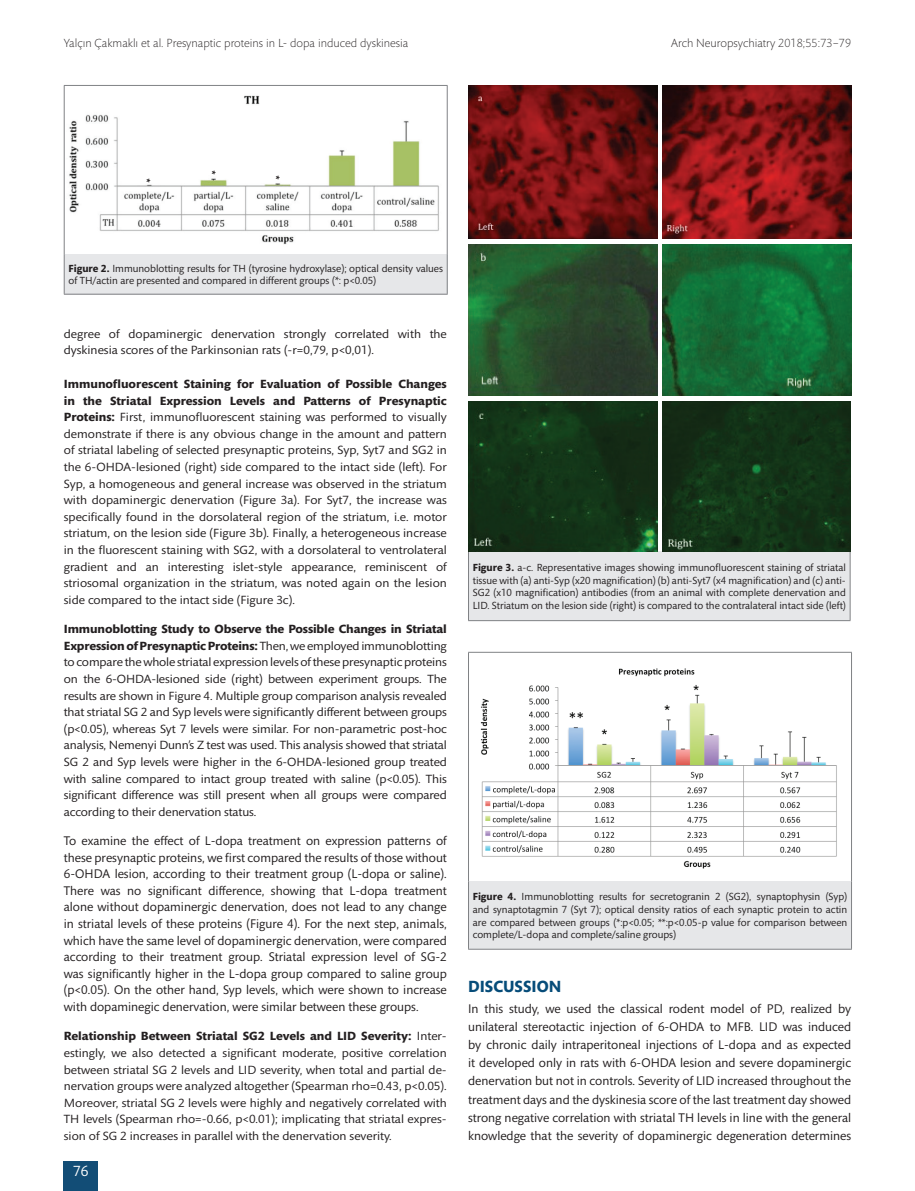
<style>
.page{position:relative;width:915px;height:1191px;background:#fff}
.page>*{position:absolute;margin:0;border:0;box-sizing:border-box;transform-origin:0 0}
.t1{font:700 16.5px "Mundo Sans Std";color:#064c79}
.t2{font:15px "Mundo Sans Std";color:#fff}
.t3{font:12.75px/16.6px "Mundo Sans Std";color:#231f20;text-align:justify}
.t4{font:12.15px/16.6px "Mundo Sans Std";color:#231f20;text-align:justify;scale:1.05 1}
.t5{font:300 12px "Mundo Sans Std";color:#231f20}
.t6{font:10.5px/12.6px "Mundo Sans Std";color:#231f20;text-align:justify}
.t7{font:700 10.5px "Mundo Sans Std";color:#231f20}
.s1{font-weight:700}
</style>
<div class="page">
<div style="left:64px;top:1161px;width:34px;height:30px;background:#124d76"></div>
<div style="left:64px;top:254px;width:383px;height:40px;background:#e6e7e9"></div>
<hr style="left:64px;top:85px;width:383px;height:1px;background:#808285">
<hr style="left:64px;top:86px;width:1px;height:168px;background:#808285">
<hr style="left:446px;top:86px;width:1px;height:168px;background:#808285">
<hr style="left:64px;top:254px;width:1px;height:40px;background:#808285">
<hr style="left:446px;top:254px;width:1px;height:40px;background:#808285">
<hr style="left:64px;top:294px;width:383px;height:1px;background:#808285">
<div style="left:468px;top:881px;width:383px;height:68px;background:#e6e7e9"></div>
<hr style="left:468px;top:652px;width:383px;height:1px;background:#808285">
<hr style="left:468px;top:652px;width:1px;height:229px;background:#808285">
<hr style="left:850px;top:652px;width:1px;height:229px;background:#808285">
<hr style="left:468px;top:881px;width:1px;height:68px;background:#808285">
<hr style="left:850px;top:881px;width:1px;height:68px;background:#808285">
<hr style="left:468px;top:949px;width:383px;height:1px;background:#808285">
<img style="left:480px;top:668px;width:357px;height:201px">
<div style="left:468px;top:551px;width:381px;height:69px;background:#e6e7e9"></div>
<hr style="left:468px;top:551px;width:1px;height:69px;background:#808285">
<hr style="left:849px;top:551px;width:1px;height:69px;background:#808285">
<hr style="left:468px;top:620px;width:382px;height:1px;background:#808285">
<img style="left:468px;top:85px;width:189px;height:153px">
<img style="left:662px;top:85px;width:188px;height:153px">
<img style="left:468px;top:245px;width:189px;height:150px">
<img style="left:662px;top:245px;width:188px;height:150px">
<img style="left:468px;top:402px;width:189px;height:149px">
<img style="left:662px;top:402px;width:188px;height:149px">
<img style="left:69px;top:95px;width:370px;height:150px">
<p class="t5" style="left:64px;top:37px;width:346px">Yalçın Çakmaklı et al. Presynaptic proteins in L- dopa induced dyskinesia</p>
<p class="t5" style="left:671px;top:37px;width:181px">Arch Neuropsychiatry 2018;55:73−79</p>
<p class="t7" style="left:146px;top:176px;width:5px">*</p>
<p class="t7" style="left:212px;top:168px;width:5px">*</p>
<p class="t7" style="left:275px;top:174px;width:5px">*</p>
<p class="t6" style="left:68px;top:262px;width:376px"><span class="s1">Figure 2.</span> Immunoblotting results for TH (tyrosine hydroxylase); optical density values of TH/actin are presented and compared in different groups (*: p&lt;0.05)</p>
<p class="t4" style="left:64px;top:326px;width:366px">degree of dopaminergic denervation strongly correlated with the dyskinesia scores of the Parkinsonian rats (-r=0,79, p&lt;0,01).</p>
<p class="t4" style="left:64px;top:376px;width:366px"><span class="s1">Immunofluorescent Staining for Evaluation of Possible Changes in the Striatal Expression Levels and Patterns of Presynaptic Proteins:</span> First, immunofluorescent staining was performed to visually demonstrate if there is any obvious change in the amount and pattern of striatal labeling of selected presynaptic proteins, Syp, Syt7 and SG2 in the 6-OHDA-lesioned (right) side compared to the intact side (left). For Syp, a homogeneous and general increase was observed in the striatum with dopaminergic denervation (Figure 3a). For Syt7, the increase was specifically found in the dorsolateral region of the striatum, i.e. motor striatum, on the lesion side (Figure 3b). Finally, a heterogeneous increase in the fluorescent staining with SG2, with a dorsolateral to ventrolateral gradient and an interesting islet-style appearance, reminiscent of striosomal organization in the striatum, was noted again on the lesion side compared to the intact side (Figure 3c).</p>
<p class="t4" style="left:64px;top:621px;width:366px"><span class="s1">Immunoblotting Study to Observe the Possible Changes in Striatal Expression of Presynaptic Proteins:</span> Then, we employed immunoblotting to compare the whole striatal expression levels of these presynaptic proteins on the 6-OHDA-lesioned side (right) between experiment groups. The results are shown in Figure 4. Multiple group comparison analysis revealed that striatal SG 2 and Syp levels were significantly different between groups (p&lt;0.05), whereas Syt 7 levels were similar. For non-parametric post-hoc analysis, Nemenyi Dunn’s Z test was used. This analysis showed that striatal SG 2 and Syp levels were higher in the 6-OHDA-lesioned group treated with saline compared to intact group treated with saline (p&lt;0.05). This significant difference was still present when all groups were compared according to their denervation status.</p>
<p class="t3" style="left:64px;top:832px;width:384px">To examine the effect of L-dopa treatment on expression patterns of these presynaptic proteins, we first compared the results of those without 6-OHDA lesion, according to their treatment group (L-dopa or saline).<br>There was no significant difference, showing that L-dopa treatment alone without dopaminergic denervation, does not lead to any change in striatal levels of these proteins (Figure 4). For the next step, animals, which have the same level of dopaminergic denervation, were compared according to their treatment group. Striatal expression level of SG-2 was significantly higher in the L-dopa group compared to saline group (p&lt;0.05). On the other hand, Syp levels, which were shown to increase with dopaminegic denervation, were similar between these groups.</p>
<p class="t4" style="left:64px;top:1028px;width:366px"><span class="s1">Relationship Between Striatal SG2 Levels and LID Severity:</span> Inter&shy;estingly, we also detected a significant moderate, positive correlation between striatal SG 2 levels and LID severity, when total and partial de&shy;nervation groups were analyzed altogether (Spearman rho=0.43, p&lt;0.05).<br>Moreover, striatal SG 2 levels were highly and negatively correlated with TH levels (Spearman rho=-0.66, p&lt;0.01); implicating that striatal expres&shy;sion of SG 2 increases in parallel with the denervation severity.</p>
<p class="t2" style="left:73px;top:1162px;width:17px">76</p>
<p class="t6" style="left:472px;top:561px;width:374px"><span class="s1">Figure 3.</span> a-c. Representative images showing immunofluorescent staining of striatal tissue with (a) anti-Syp (x20 magnification) (b) anti-Syt7 (x4 magnification) and (c) anti-SG2 (x10 magnification) antibodies (from an animal with complete denervation and LID. Striatum on the lesion side (right) is compared to the contralateral intact side (left)</p>
<p class="t6" style="left:472px;top:890px;width:376px"><span class="s1">Figure 4.</span> Immunoblotting results for secretogranin 2 (SG2), synaptophysin (Syp) and synaptotagmin 7 (Syt 7); optical density ratios of each synaptic protein to actin are compared between groups (*:p&lt;0.05; **:p&lt;0.05-p value for comparison between complete/L-dopa and complete/saline groups)</p>
<h1 class="t1" style="left:468px;top:977px;width:95px">DISCUSSION</h1>
<p class="t3" style="left:468px;top:999px;width:384px;line-height:18.1px">In this study, we used the classical rodent model of PD, realized by unilateral stereotactic injection of 6-OHDA to MFB. LID was induced by chronic daily intraperitoneal injections of L-dopa and as expected it developed only in rats with 6-OHDA lesion and severe dopaminergic denervation but not in controls. Severity of LID increased throughout the treatment days and the dyskinesia score of the last treatment day showed strong negative correlation with striatal TH levels in line with the general knowledge that the severity of dopaminergic degeneration determines</p>
</div>
